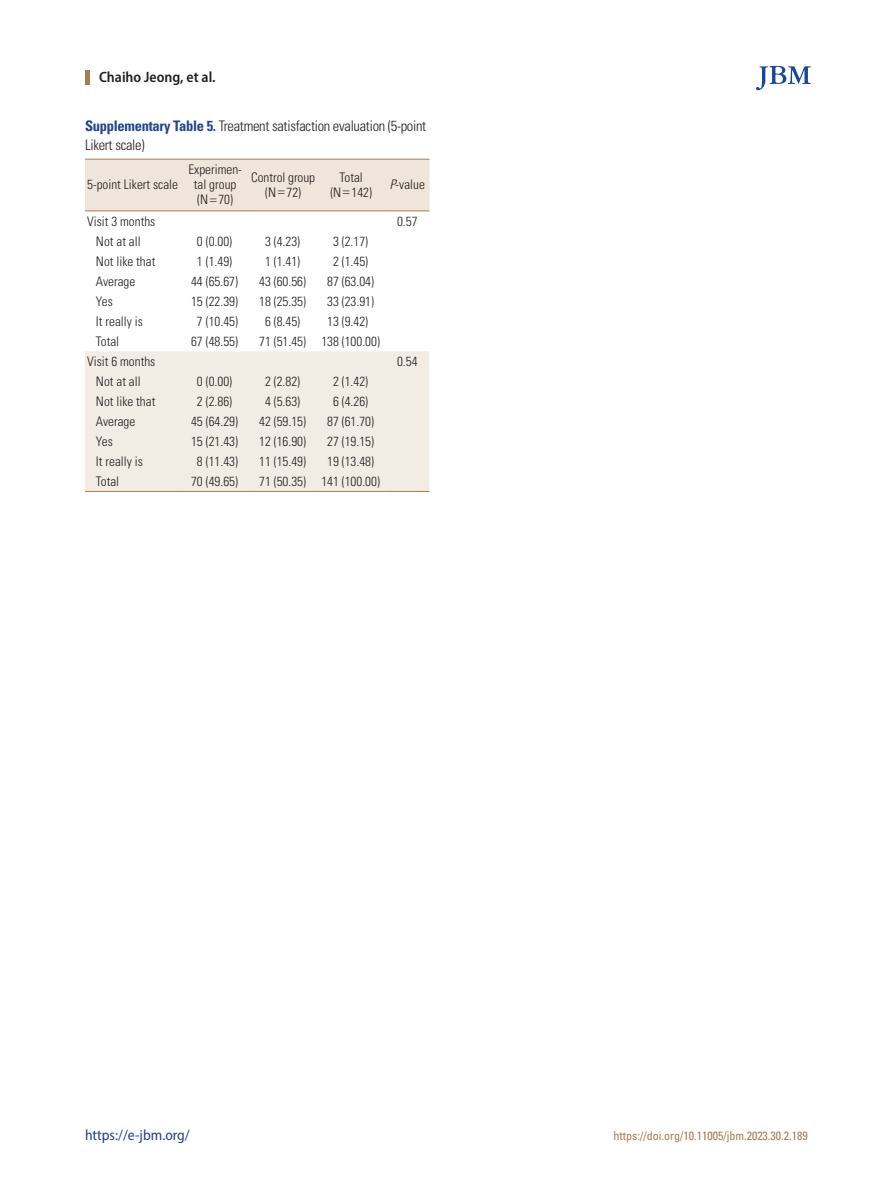
<style>
.page{position:relative;width:893px;height:1191px;background:#fff}
.page>*{position:absolute;margin:0;border:0;box-sizing:border-box;transform-origin:0 0}
.t1{font:semi-condensed 15px "Myriad Pro";color:#21448d}
.t2{font:600 semi-condensed 15px "Myriad Pro";color:#231f20}
.jbm_표그림캡션{font:300 condensed 14.55px/18.8px "Univers LT Std";letter-spacing:-.02em;color:#231f20}
.jbm_표본문{font:300 condensed 13.2px/15px "Univers LT Std";color:#231f20;text-align:center}
.t3{font:condensed 12px "Univers LT Std";color:#a97b50}
.s1{font-weight:700;color:#21448d}
.s2{font-family:"Dotum";font-weight:400;font-stretch:normal}
.s3{font-style:italic}
</style>
<div class="page">
<hr style="left:85px;top:70px;width:4px;height:15px;background:#a97b50">
<svg style="left:756px;top:66px;width:55px;height:24px"></svg>
<div style="left:85px;top:160px;width:344px;height:50px;background:#efe5da"></div>
<div style="left:85px;top:351px;width:344px;height:140px;background:#f3ece5"></div>
<hr style="left:85px;top:159px;width:96px;height:1px;background:#a97b50">
<hr style="left:181px;top:159px;width:68px;height:1px;background:#a97b50">
<hr style="left:249px;top:159px;width:68px;height:1px;background:#a97b50">
<hr style="left:317px;top:159px;width:68px;height:1px;background:#a97b50">
<hr style="left:385px;top:159px;width:44px;height:1px;background:#a97b50">
<hr style="left:85px;top:210px;width:96px;height:1px;background:#a97b50">
<hr style="left:181px;top:210px;width:68px;height:1px;background:#a97b50">
<hr style="left:249px;top:210px;width:68px;height:1px;background:#a97b50">
<hr style="left:317px;top:210px;width:68px;height:1px;background:#a97b50">
<hr style="left:385px;top:210px;width:44px;height:1px;background:#a97b50">
<hr style="left:85px;top:491px;width:96px;height:1px;background:#a97b50">
<hr style="left:181px;top:491px;width:68px;height:1px;background:#a97b50">
<hr style="left:249px;top:491px;width:68px;height:1px;background:#a97b50">
<hr style="left:317px;top:491px;width:68px;height:1px;background:#a97b50">
<hr style="left:385px;top:491px;width:44px;height:1px;background:#a97b50">
<p class="t2" style="left:99px;top:68px;width:118px">Chaiho Jeong, et al.</p>
<p class="jbm_표그림캡션" style="left:85px;top:117px;width:343px"><span class="s1">Supplementary Table 5.</span> Treatment satisfaction evaluation (5-point<br>Likert scale)</p>
<p class="jbm_표본문" style="left:87px;top:177px;width:92px">5-point Likert scale</p>
<p class="jbm_표본문" style="left:188px;top:162px;width:55px">Experimen&shy;tal group (N<span class="s2">=</span>70)</p>
<p class="jbm_표본문" style="left:251px;top:170px;width:65px">Control group (N<span class="s2">=</span>72)</p>
<p class="jbm_표본문" style="left:330px;top:170px;width:43px">Total (N<span class="s2">=</span>142)</p>
<p class="jbm_표본문" style="left:390px;top:177px;width:37px"><span class="s3">P</span>-value</p>
<p class="jbm_표본문" style="left:87px;top:213px;width:70px">Visit 3 months</p>
<p class="jbm_표본문" style="left:397px;top:213px;width:22px">0.57</p>
<p class="jbm_표본문" style="left:96px;top:233px;width:46px">Not at all</p>
<p class="jbm_표본문" style="left:197px;top:233px;width:37px">0 (0.00)</p>
<p class="jbm_표본문" style="left:265px;top:233px;width:37px">3 (4.23)</p>
<p class="jbm_표본문" style="left:333px;top:233px;width:37px">3 (2.17)</p>
<p class="jbm_표본문" style="left:96px;top:253px;width:61px">Not like that</p>
<p class="jbm_표본문" style="left:197px;top:253px;width:37px">1 (1.49)</p>
<p class="jbm_표본문" style="left:265px;top:253px;width:37px">1 (1.41)</p>
<p class="jbm_표본문" style="left:333px;top:253px;width:37px">2 (1.45)</p>
<p class="jbm_표본문" style="left:96px;top:273px;width:41px">Average</p>
<p class="jbm_표본문" style="left:191px;top:273px;width:48px">44 (65.67)</p>
<p class="jbm_표본문" style="left:259px;top:273px;width:48px">43 (60.56)</p>
<p class="jbm_표본문" style="left:327px;top:273px;width:48px">87 (63.04)</p>
<p class="jbm_표본문" style="left:96px;top:293px;width:18px">Yes</p>
<p class="jbm_표본문" style="left:191px;top:293px;width:48px">15 (22.39)</p>
<p class="jbm_표본문" style="left:259px;top:293px;width:48px">18 (25.35)</p>
<p class="jbm_표본문" style="left:327px;top:293px;width:48px">33 (23.91)</p>
<p class="jbm_표본문" style="left:96px;top:313px;width:48px">It really is</p>
<p class="jbm_표본문" style="left:197px;top:313px;width:43px">7 (10.45)</p>
<p class="jbm_표본문" style="left:265px;top:313px;width:37px">6 (8.45)</p>
<p class="jbm_표본문" style="left:327px;top:313px;width:43px">13 (9.42)</p>
<p class="jbm_표본문" style="left:96px;top:333px;width:25px">Total</p>
<p class="jbm_표본문" style="left:191px;top:333px;width:48px">67 (48.55)</p>
<p class="jbm_표본문" style="left:259px;top:333px;width:48px">71 (51.45)</p>
<p class="jbm_표본문" style="left:321px;top:333px;width:60px">138 (100.00)</p>
<p class="jbm_표본문" style="left:87px;top:353px;width:70px">Visit 6 months</p>
<p class="jbm_표본문" style="left:397px;top:353px;width:22px">0.54</p>
<p class="jbm_표본문" style="left:96px;top:373px;width:46px">Not at all</p>
<p class="jbm_표본문" style="left:197px;top:373px;width:37px">0 (0.00)</p>
<p class="jbm_표본문" style="left:265px;top:373px;width:37px">2 (2.82)</p>
<p class="jbm_표본문" style="left:333px;top:373px;width:37px">2 (1.42)</p>
<p class="jbm_표본문" style="left:96px;top:393px;width:61px">Not like that</p>
<p class="jbm_표본문" style="left:197px;top:393px;width:37px">2 (2.86)</p>
<p class="jbm_표본문" style="left:265px;top:393px;width:37px">4 (5.63)</p>
<p class="jbm_표본문" style="left:333px;top:393px;width:37px">6 (4.26)</p>
<p class="jbm_표본문" style="left:96px;top:413px;width:41px">Average</p>
<p class="jbm_표본문" style="left:191px;top:413px;width:48px">45 (64.29)</p>
<p class="jbm_표본문" style="left:259px;top:413px;width:48px">42 (59.15)</p>
<p class="jbm_표본문" style="left:327px;top:413px;width:48px">87 (61.70)</p>
<p class="jbm_표본문" style="left:96px;top:433px;width:18px">Yes</p>
<p class="jbm_표본문" style="left:191px;top:433px;width:48px">15 (21.43)</p>
<p class="jbm_표본문" style="left:259px;top:433px;width:48px">12 (16.90)</p>
<p class="jbm_표본문" style="left:327px;top:433px;width:48px">27 (19.15)</p>
<p class="jbm_표본문" style="left:96px;top:453px;width:48px">It really is</p>
<p class="jbm_표본문" style="left:197px;top:453px;width:43px">8 (11.43)</p>
<p class="jbm_표본문" style="left:259px;top:453px;width:48px">11 (15.49)</p>
<p class="jbm_표본문" style="left:327px;top:453px;width:48px">19 (13.48)</p>
<p class="jbm_표본문" style="left:96px;top:473px;width:25px">Total</p>
<p class="jbm_표본문" style="left:191px;top:473px;width:48px">70 (49.65)</p>
<p class="jbm_표본문" style="left:259px;top:473px;width:48px">71 (50.35)</p>
<p class="jbm_표본문" style="left:321px;top:473px;width:60px">141 (100.00)</p>
<p class="t1" style="left:85px;top:1125px;width:106px">https://e-jbm.org/</p>
<p class="t3" style="left:613px;top:1127px;width:196px">https://doi.org/10.11005/jbm.2023.30.2.189</p>
</div>
